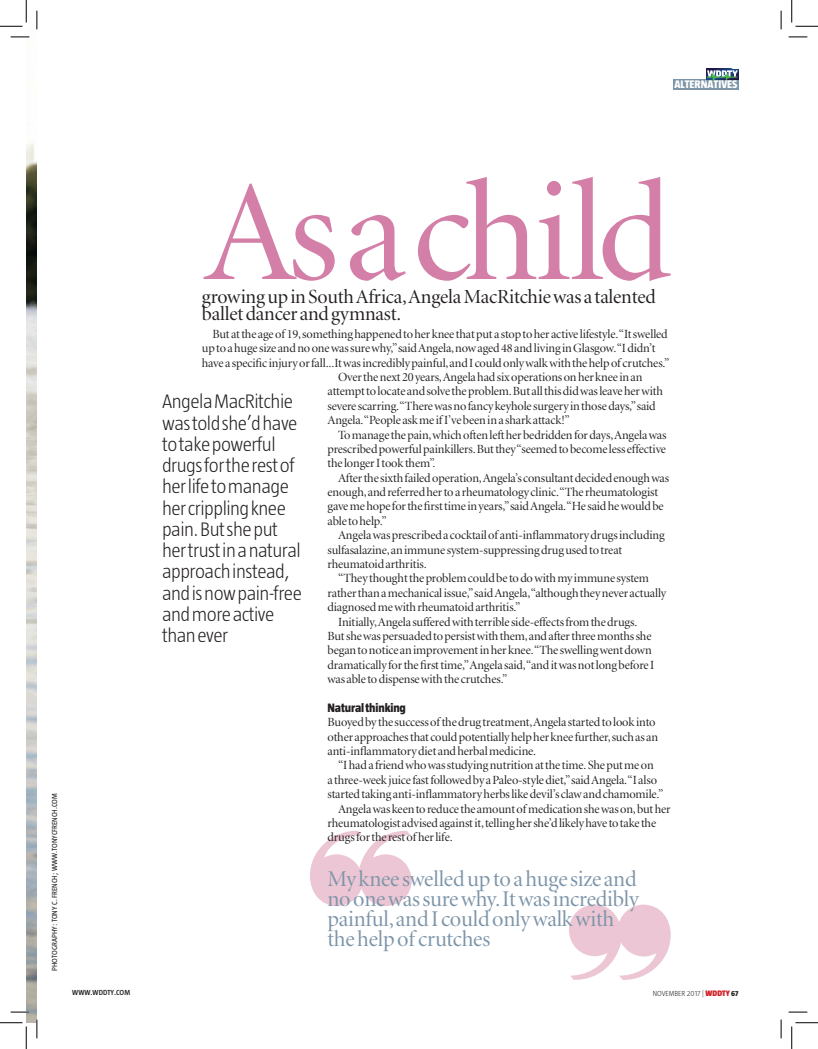
<style>
.page{position:relative;width:818px;height:1049px;background:#fff}
.page>*{position:absolute;margin:0;border:0;box-sizing:border-box;transform-origin:0 0}
.t1{font:22.5px/20px "Minion Display";letter-spacing:-.01em;color:#7d95a9}
.t2{font:300 20px/21.2px "Taz";letter-spacing:-.025em;color:#231f20}
.t3{font:20px/17.5px "Minion Display";letter-spacing:-.01em;color:#231f20}
.t4{font:12.5px/14.4px "Minion Display";letter-spacing:-.01em;color:#231f20}
.t5{font:800 12.5px "Taz";letter-spacing:-.01em;color:#231f20}
.t6{font:800 11.25px "Taz";color:#fff}
.t7{font:7.5px "Taz";color:#231f20}
.t8{font:300 7.5px "Taz";color:#231f20}
.t9{font:600 7.5px "Taz";color:#231f20}
.s1{font-weight:900;font-size:8.12px;color:#d1232a}
.s2{font-weight:800}
</style>
<div class="page">
<img style="left:26px;top:29px;width:11px;height:993px">
<svg style="left:569px;top:904px;width:102px;height:76px"></svg>
<svg style="left:310px;top:831px;width:102px;height:74px"></svg>
<div style="left:673px;top:79px;width:65px;height:11px;background:#7d95a9"></div>
<svg style="left:706px;top:69px;width:32px;height:12px"></svg>
<svg style="left:204px;top:177px;width:467px;height:104px"></svg>
<svg style="left:11px;top:36px;width:18px;height:2px"></svg>
<svg style="left:788px;top:36px;width:19px;height:2px"></svg>
<svg style="left:11px;top:1011px;width:18px;height:1px"></svg>
<svg style="left:788px;top:1011px;width:19px;height:1px"></svg>
<svg style="left:36px;top:11px;width:2px;height:18px"></svg>
<svg style="left:36px;top:1019px;width:2px;height:19px"></svg>
<svg style="left:780px;top:11px;width:2px;height:18px"></svg>
<svg style="left:780px;top:1019px;width:2px;height:19px"></svg>
<svg style="left:0;top:0;width:27px;height:27px"></svg>
<svg style="left:0;top:1022px;width:27px;height:26px"></svg>
<svg style="left:791px;top:0;width:27px;height:27px"></svg>
<svg style="left:791px;top:1022px;width:27px;height:26px"></svg>
<p class="t6" style="left:674px;top:78px;width:65px">ALTERNATIVES</p>
<p class="t7" style="left:50px;top:970px;width:179px;rotate:-90deg">PHOTOGRAPHY: TONY C. FRENCH; WWW.TONYCFRENCH.COM</p>
<h2 class="t3" style="left:202px;top:288px;width:455px">growing up in South Africa, Angela MacRitchie was a talented ballet dancer and gymnast.</h2>
<p class="t4" style="left:212px;top:327px;width:457px">But at the age of 19, something happened to her knee that put a stop to her active lifestyle. “It swelled</p>
<p class="t4" style="left:202px;top:341px;width:455px">up to a huge size and no one was sure why,” said Angela, now aged 48 and living in Glasgow. “I didn’t</p>
<p class="t4" style="left:202px;top:356px;width:469px">have a specific injury or fall...It was incredibly painful, and I could only walk with the help of crutches.”</p>
<p class="t4" style="left:338px;top:370px;width:306px">Over the next 20 years, Angela had six operations on her knee in an</p>
<p class="t4" style="left:327px;top:384px;width:337px">attempt to locate and solve the problem. But all this did was leave her with</p>
<p class="t4" style="left:327px;top:399px;width:330px">severe scarring. “There was no fancy keyhole surgery in those days,” said</p>
<p class="t4" style="left:327px;top:413px;width:244px">Angela. “People ask me if I’ve been in a shark attack!”</p>
<p class="t4" style="left:338px;top:427px;width:330px">To manage the pain, which often left her bedridden for days, Angela was</p>
<p class="t4" style="left:327px;top:442px;width:340px">prescribed powerful painkillers. But they “seemed to become less effective</p>
<p class="t4" style="left:327px;top:456px;width:110px">the longer I took them”.</p>
<p class="t4" style="left:338px;top:471px;width:332px">After the sixth failed operation, Angela’s consultant decided enough was</p>
<p class="t4" style="left:327px;top:485px;width:332px">enough, and referred her to a rheumatology clinic. “The rheumatologist</p>
<p class="t4" style="left:327px;top:499px;width:338px">gave me hope for the first time in years,” said Angela. “He said he would be</p>
<p class="t4" style="left:327px;top:514px;width:61px">able to help.”</p>
<p class="t4" style="left:338px;top:528px;width:328px">Angela was prescribed a cocktail of anti-inflammatory drugs including</p>
<p class="t4" style="left:327px;top:542px;width:296px">sulfasalazine, an immune system-suppressing drug used to treat</p>
<p class="t4" style="left:327px;top:557px;width:101px">rheumatoid arthritis.</p>
<p class="t4" style="left:338px;top:571px;width:312px">“They thought the problem could be to do with my immune system</p>
<p class="t4" style="left:327px;top:586px;width:340px">rather than a mechanical issue,” said Angela, “although they never actually</p>
<p class="t4" style="left:327px;top:600px;width:194px">diagnosed me with rheumatoid arthritis.”</p>
<p class="t4" style="left:338px;top:614px;width:301px">Initially, Angela suffered with terrible side-effects from the drugs.</p>
<p class="t4" style="left:327px;top:629px;width:325px">But she was persuaded to persist with them, and after three months she</p>
<p class="t4" style="left:327px;top:643px;width:326px">began to notice an improvement in her knee. “The swelling went down</p>
<p class="t4" style="left:327px;top:657px;width:328px">dramatically for the first time,” Angela said, “and it was not long before I</p>
<p class="t4" style="left:327px;top:672px;width:181px">was able to dispense with the crutches.”</p>
<p class="t5" style="left:327px;top:700px;width:80px">Natural thinking</p>
<p class="t4" style="left:327px;top:715px;width:332px">Buoyed by the success of the drug treatment, Angela started to look into other approaches that could potentially help her knee further, such as an anti-inflammatory diet and herbal medicine.</p>
<p class="t4" style="left:338px;top:758px;width:317px">“I had a friend who was studying nutrition at the time. She put me on</p>
<p class="t4" style="left:327px;top:772px;width:331px">a three-week juice fast followed by a Paleo-style diet,” said Angela. “I also</p>
<p class="t4" style="left:327px;top:787px;width:337px">started taking anti-inflammatory herbs like devil’s claw and chamomile.”</p>
<p class="t4" style="left:338px;top:801px;width:334px">Angela was keen to reduce the amount of medication she was on, but her</p>
<p class="t4" style="left:327px;top:816px;width:330px">rheumatologist advised against it, telling her she’d likely have to take the</p>
<p class="t4" style="left:327px;top:830px;width:127px">drugs for the rest of her life.</p>
<h2 class="t2" style="left:162px;top:390px;width:141px">Angela MacRitchie was told she’d have to take powerful drugs for the rest of her life to manage her crippling knee pain. But she put her trust in a natural approach instead, and is now pain-free and more active than ever</h2>
<h1 class="t1" style="left:327px;top:869px;width:313px">My knee swelled up to a huge size and no one was sure why. It was incredibly painful, and I could only walk with the help of crutches</h1>
<p class="t9" style="left:72px;top:988px;width:59px">WWW.WDDTY.COM</p>
<p class="t8" style="left:653px;top:988px;width:87px">NOVEMBER 2017 | <span class="s1">WDDTY</span> <span class="s2">67</span></p>
</div>
